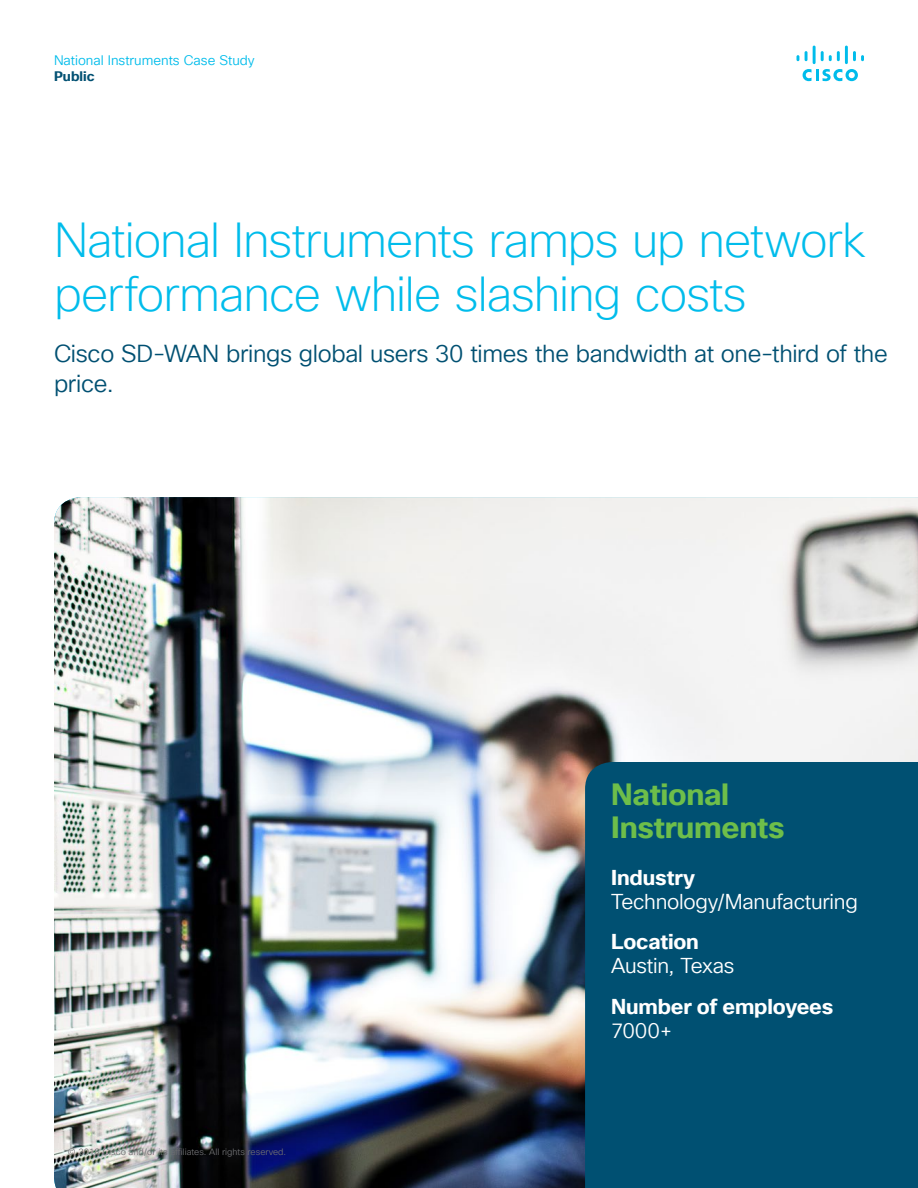
<style>
.page{position:relative;width:918px;height:1188px;background:#fff}
.page>*{position:absolute;margin:0;border:0;box-sizing:border-box;transform-origin:0 0}
.t1{font:200 48px/54px "Cisco Sans TT";letter-spacing:-.02em;color:#00bceb}
.t2{font:700 30px/33px "Cisco Sans TT";letter-spacing:-.01em;color:#6ebe4a}
.t3{font:24px/30px "Cisco Sans TT Light";letter-spacing:-.015em;color:#005072}
.t4{font:21px "Cisco Sans TT Light";letter-spacing:-.015em;color:#fff}
.t5{font:700 21px "Cisco Sans TT";letter-spacing:-.005em;color:#fff}
.t6{font:13.5px "Cisco Sans TT Light";color:#00bceb}
.t7{font:700 13.5px "Cisco Sans TT";color:#005072}
.t8{font:9px "Cisco Sans TT Light";color:#6d6e71}
</style>
<div class="page">
<svg style="left:803px;top:69px;width:55px;height:12px"></svg>
<svg style="left:797px;top:55px;width:2px;height:6px"></svg>
<svg style="left:805px;top:51px;width:3px;height:10px"></svg>
<hr style="left:813px;top:46px;width:3px;height:18px;background:#00bceb">
<svg style="left:821px;top:51px;width:19px;height:10px"></svg>
<hr style="left:845px;top:46px;width:3px;height:18px;background:#00bceb">
<svg style="left:853px;top:51px;width:11px;height:10px"></svg>
<img style="left:54px;top:497px;width:864px;height:691px">
<div style="left:585px;top:762px;width:333px;height:426px;background:#005072"></div>
<p class="t6" style="left:54px;top:51px;width:202px">National Instruments Case Study</p>
<p class="t7" style="left:54px;top:67px;width:42px">Public</p>
<h1 class="t1" style="left:54px;top:215px;width:813px">National Instruments ramps up network performance while slashing costs</h1>
<p class="t3" style="left:54px;top:339px;width:835px">Cisco SD-WAN brings global users 30 times the bandwidth at one-third of the price.</p>
<p class="t8" style="left:68px;top:1146px;width:220px">© 2018 Cisco and/or its affiliates. All rights reserved.</p>
<p class="t2" style="left:611px;top:779px;width:175px">National<br>Instruments</p>
<p class="t5" style="left:611px;top:863px;width:86px">Industry</p>
<p class="t4" style="left:611px;top:888px;width:248px">Technology/Manufacturing</p>
<p class="t5" style="left:611px;top:928px;width:89px">Location</p>
<p class="t4" style="left:611px;top:952px;width:125px">Austin, Texas</p>
<p class="t5" style="left:611px;top:992px;width:224px">Number of employees</p>
<p class="t4" style="left:611px;top:1017px;width:63px">7000+</p>
</div>
